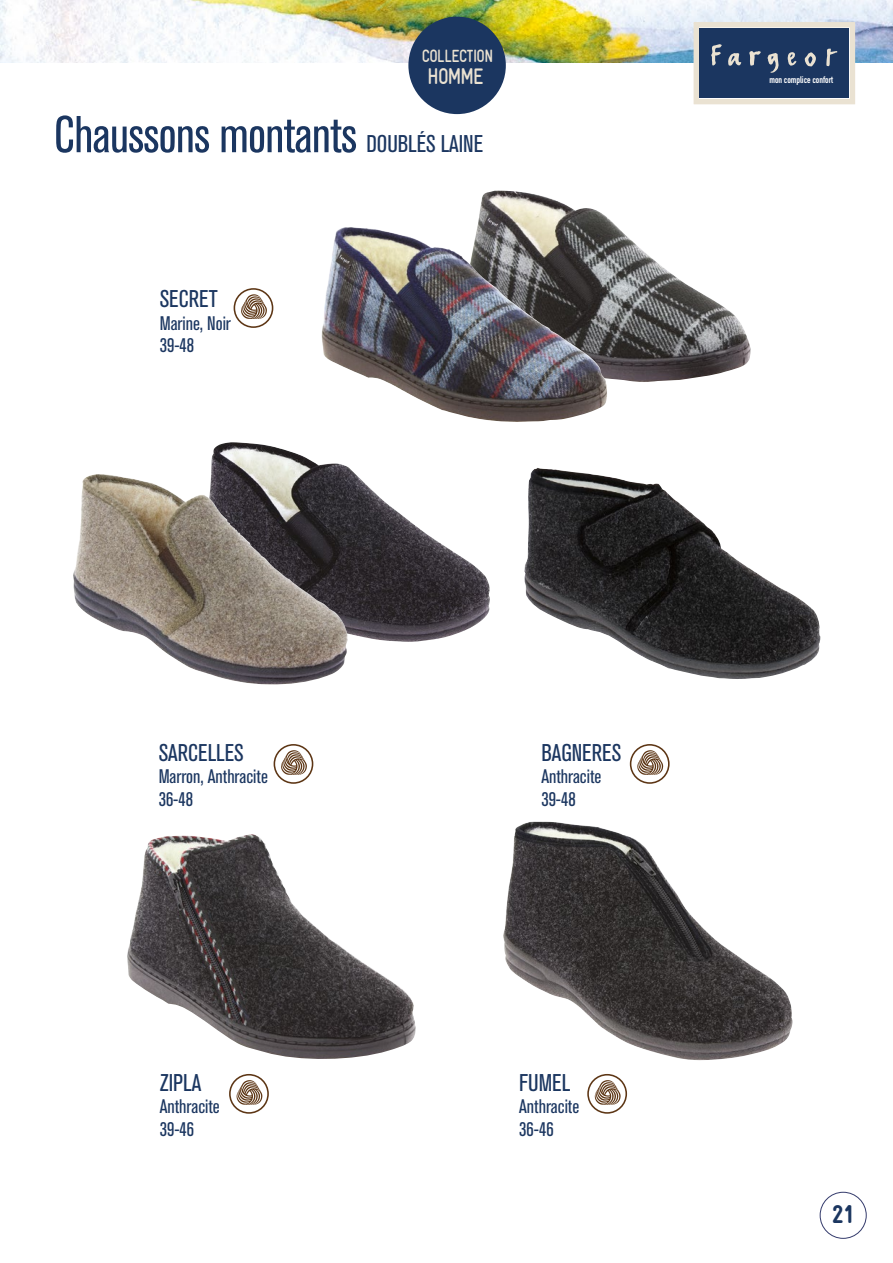
<style>
.page{position:relative;width:893px;height:1263px;background:#fff}
.page>*{position:absolute;margin:0;border:0;box-sizing:border-box;transform-origin:0 0}
.t1{font:condensed 51.3px "Akzidenz Grotesk BQ";letter-spacing:-.01em;color:#1b3660}
.t2{font:25.5px "Gravur Condensed Black CE";color:#1b3660}
.t3{font:condensed 24px "Akzidenz Grotesk BQ";color:#1b3660}
.t4{font:22.65px "Gravur Condensed Bold CE";letter-spacing:-.04em;color:#eae2d2;scale:.9 1}
.t5{font:condensed 19.5px/22.5px "Akzidenz Grotesk BQ";color:#1b3660}
.t6{font:17.7px "Gravur Condensed Bold CE";letter-spacing:-.02em;color:#eae2d2;scale:.9 1}
.t7{font:700 9.45px "DIN Condensed";color:#fff}
.s1{font-size:24px}
</style>
<div class="page">
<img style="left:0;top:0;width:893px;height:63px">
<svg style="left:694px;top:22px;width:161px;height:82px;background:#4f617d"></svg>
<div style="left:820px;top:1192px;width:47px;height:47px;border:1px solid #343b6c;border-radius:50%"></div>
<div style="left:408px;top:17px;width:98px;height:97px;background:#1b3660;border-radius:50%"></div>
<svg style="left:229px;top:1074px;width:40px;height:40px"></svg>
<svg style="left:587px;top:1074px;width:40px;height:40px"></svg>
<img style="left:127px;top:834px;width:289px;height:225px">
<img style="left:503px;top:822px;width:290px;height:239px">
<img style="left:211px;top:442px;width:279px;height:200px">
<svg style="left:630px;top:744px;width:40px;height:40px"></svg>
<svg style="left:234px;top:288px;width:39px;height:40px"></svg>
<svg style="left:274px;top:744px;width:39px;height:40px"></svg>
<img style="left:524px;top:468px;width:296px;height:211px">
<img style="left:73px;top:474px;width:275px;height:211px">
<img style="left:477px;top:191px;width:274px;height:191px">
<img style="left:321px;top:227px;width:287px;height:195px">
<p class="t6" style="left:422px;top:46px;width:81px">COLLECTION</p>
<p class="t4" style="left:428px;top:64px;width:64px">HOMME</p>
<h1 class="t1" style="left:54px;top:106px;width:431px">Chaussons montants <span class="s1">DOUBLÉS LAINE</span></h1>
<p class="t3" style="left:160px;top:286px;width:60px">SECRET</p>
<p class="t5" style="left:160px;top:312px;width:73px">Marine, Noir<br>39-48</p>
<p class="t7" style="left:769px;top:73px;width:65px">mon complice confort</p>
<p class="t3" style="left:159px;top:739px;width:87px">SARCELLES</p>
<p class="t5" style="left:159px;top:766px;width:111px">Marron, Anthracite<br>36-48</p>
<p class="t3" style="left:160px;top:1069px;width:43px">ZIPLA</p>
<p class="t5" style="left:160px;top:1096px;width:62px">Anthracite<br>39-46</p>
<p class="t3" style="left:541px;top:739px;width:81px">BAGNERES</p>
<p class="t5" style="left:541px;top:766px;width:62px">Anthracite<br>39-48</p>
<p class="t3" style="left:519px;top:1069px;width:52px">FUMEL</p>
<p class="t5" style="left:519px;top:1096px;width:62px">Anthracite<br>36-46</p>
<h2 class="t2" style="left:832px;top:1200px;width:24px">21</h2>
</div>
